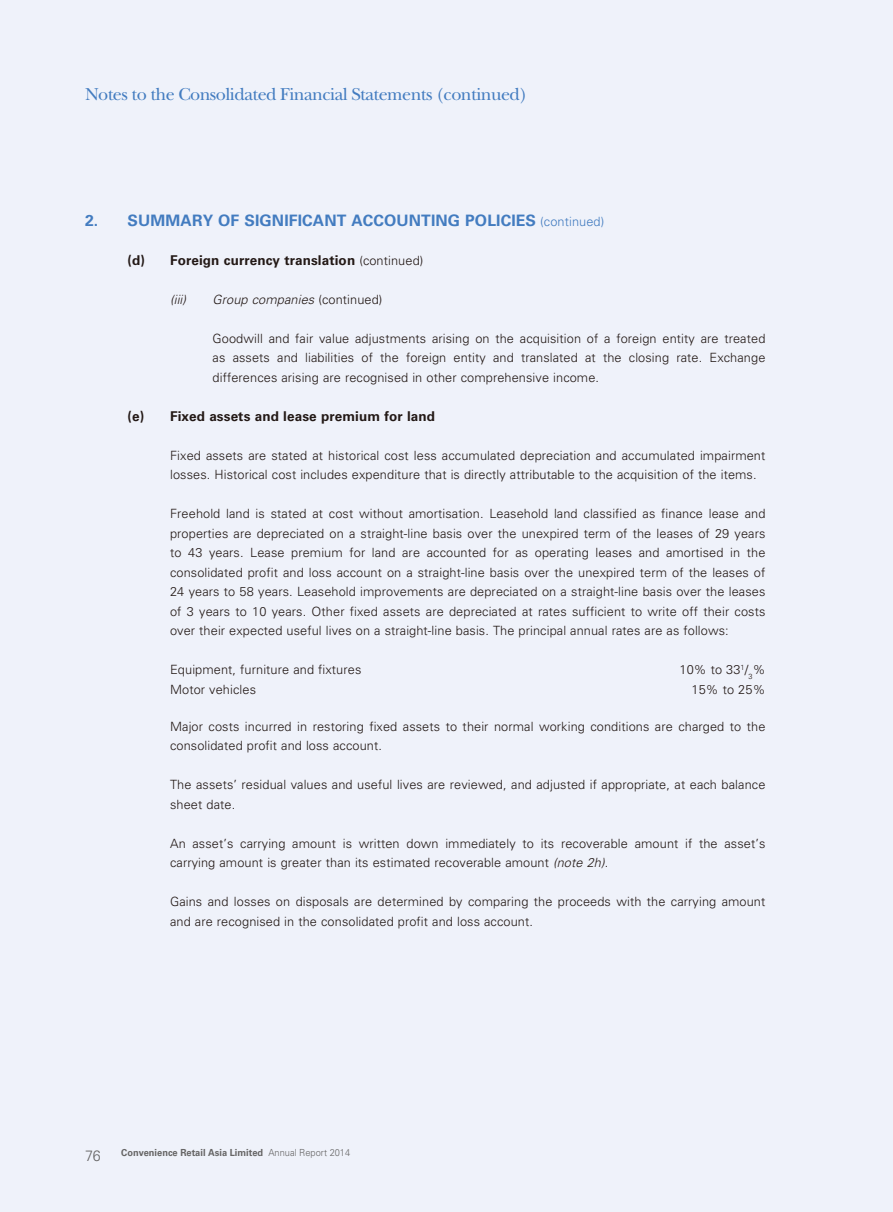
<style>
.page{position:relative;width:893px;height:1212px;background:#eff2fa}
.page>*{position:absolute;margin:0;border:0;box-sizing:border-box;transform-origin:0 0}
.t1{font:18px "New Baskerville Std";letter-spacing:-.03em;color:#437cc0}
.t2{font:700 15.75px "Univers LT Std";letter-spacing:.01em;color:#437cc0}
.t3{font:300 15px "Univers LT Std";color:#666565;scale:.95 1}
.t4{font:700 13.5px "Univers LT Std";letter-spacing:.01em;color:#231916}
.t5{font:300 12.75px/19.5px "Univers LT Std";letter-spacing:.01em;color:#231916}
.t6{font:italic 300 12.75px "Univers LT Std";letter-spacing:.01em;color:#231916}
.t7{font:700 9.75px "Univers LT Std";color:#666565;scale:.95 1}
.s1{font-weight:300;font-size:12.75px}
.s2{font-style:normal}
.s3{font-style:italic}
.s4{font-weight:300}
</style>
<div class="page">
<h1 class="t1" style="left:85px;top:87px;width:444px">Notes to the Consolidated Financial Statements (continued)</h1>
<p class="t2" style="left:85px;top:213px;width:521px">2. SUMMARY OF SIGNIFICANT ACCOUNTING POLICIES <span class="s1">(continued)</span></p>
<p class="t4" style="left:128px;top:253px;width:297px">(d) Foreign currency translation <span class="s1">(continued)</span></p>
<p class="t6" style="left:170px;top:293px;width:17px">(iii)</p>
<p class="t6" style="left:213px;top:293px;width:171px">Group companies <span class="s2">(continued)</span></p>
<p class="t5" style="left:213px;top:329px;width:554px;text-align:justify">Goodwill and fair value adjustments arising on the acquisition of a foreign entity are treated as assets and liabilities of the foreign entity and translated at the closing rate. Exchange differences arising are recognised in other comprehensive income.</p>
<p class="t4" style="left:128px;top:409px;width:309px">(e) Fixed assets and lease premium for land</p>
<p class="t5" style="left:170px;top:446px;width:597px">Fixed assets are stated at historical cost less accumulated depreciation and accumulated impairment losses. Historical cost includes expenditure that is directly attributable to the acquisition of the items.</p>
<p class="t5" style="left:170px;top:505px;width:597px;text-align:justify">Freehold land is stated at cost without amortisation. Leasehold land classified as finance lease and properties are depreciated on a straight-line basis over the unexpired term of the leases of 29 years to 43 years. Lease premium for land are accounted for as operating leases and amortised in the consolidated profit and loss account on a straight-line basis over the unexpired term of the leases of 24 years to 58 years. Leasehold improvements are depreciated on a straight-line basis over the leases of 3 years to 10 years. Other fixed assets are depreciated at rates sufficient to write off their costs over their expected useful lives on a straight-line basis. The principal annual rates are as follows:</p>
<p class="t5" style="left:170px;top:661px;width:193px">Equipment, furniture and fixtures</p>
<p class="t5" style="left:679px;top:661px;width:87px">10% to 33<sup>1</sup>/<sub>3</sub>%</p>
<p class="t5" style="left:170px;top:680px;width:87px">Motor vehicles</p>
<p class="t5" style="left:691px;top:680px;width:75px">15% to 25%</p>
<p class="t5" style="left:170px;top:717px;width:597px">Major costs incurred in restoring fixed assets to their normal working conditions are charged to the consolidated profit and loss account.</p>
<p class="t5" style="left:170px;top:776px;width:597px">The assets’ residual values and useful lives are reviewed, and adjusted if appropriate, at each balance sheet date.</p>
<p class="t5" style="left:170px;top:834px;width:597px">An asset’s carrying amount is written down immediately to its recoverable amount if the asset’s carrying amount is greater than its estimated recoverable amount <span class="s3">(note 2h)</span>.</p>
<p class="t5" style="left:170px;top:893px;width:597px">Gains and losses on disposals are determined by comparing the proceeds with the carrying amount and are recognised in the consolidated profit and loss account.</p>
<p class="t3" style="left:85px;top:1148px;width:18px">76</p>
<p class="t7" style="left:121px;top:1148px;width:243px">Convenience Retail Asia Limited <span class="s4">Annual Report 2014</span></p>
</div>
